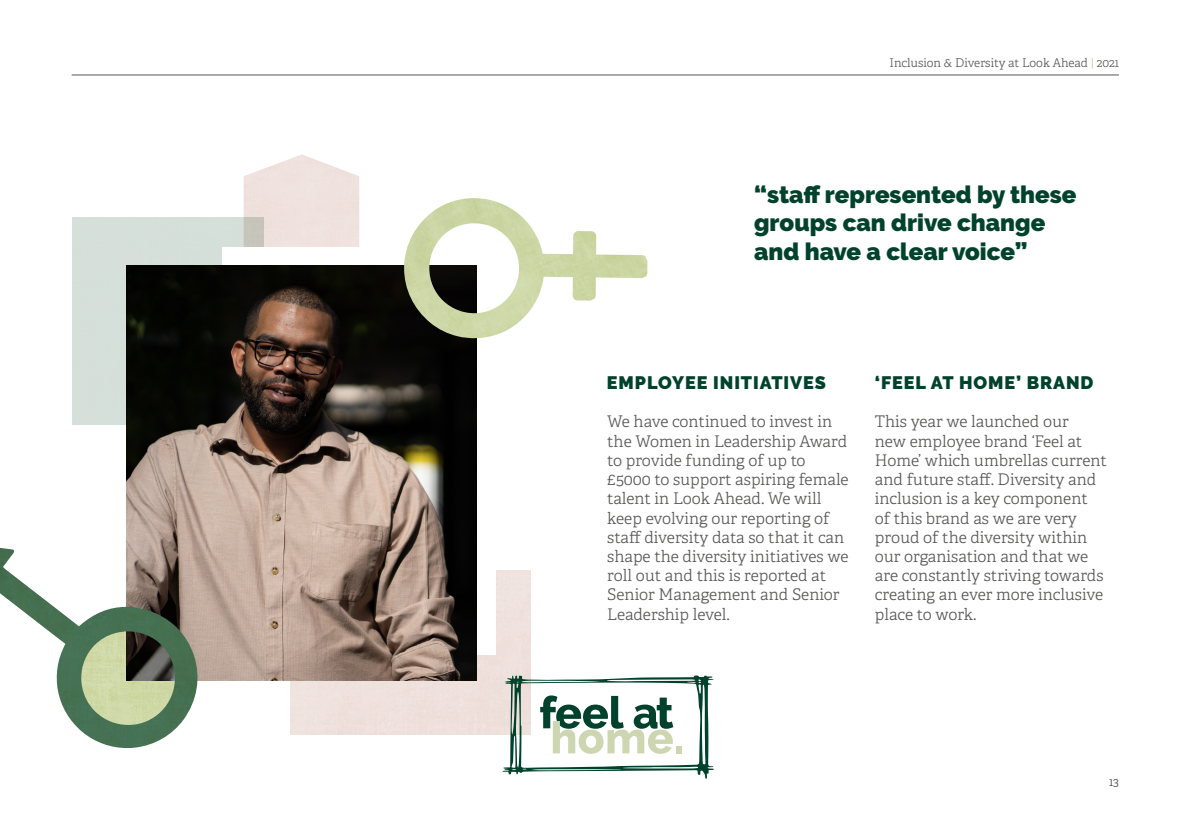
<style>
.page{position:relative;width:1191px;height:840px;background:#fff}
.page>*{position:absolute;margin:0;border:0;box-sizing:border-box;transform-origin:0 0}
.t1{font:900 24px/28.8px "Raleway";color:#00422b}
.t2{font:900 18px "Raleway";letter-spacing:.05em;color:#00422b}
.t3{font:300 16px/19.2px "Adelle";color:#575756}
.t4{font:300 12px "Adelle";color:#575756}
.t5{font:300 12px "Adelle";color:#4a4446}
.s1{color:#d6b6ae}
</style>
<div class="page">
<hr style="left:72px;top:75px;width:1047px;height:1px;background:#575756">
<div style="left:72px;top:217px;width:172px;height:207px;background:#d6e0d9"></div>
<div style="left:290px;top:570px;width:240px;height:163px;background:#efe1dc"></div>
<img style="left:244px;top:154px;width:115px;height:93px">
<div style="left:222px;top:247px;width:273px;height:407px;background:#fff"></div>
<img style="left:127px;top:265px;width:349px;height:415px">
<svg style="left:502px;top:674px;width:212px;height:104px"></svg>
<div style="left:676px;top:745px;width:6px;height:8px;background:#cdd6b0"></div>
<img style="left:0;top:547px;width:201px;height:200px">
<img style="left:404px;top:202px;width:243px;height:137px">
<p class="t4" style="left:889px;top:54px;width:231px">Inclusion &amp; Diversity at Look Ahead <span class="s1">|</span> 2021</p>
<p class="t1" style="left:754px;top:180px;width:324px">“staff represented by these groups can drive change and have a clear voice”</p>
<p class="t2" style="left:607px;top:372px;width:220px">EMPLOYEE INITIATIVES</p>
<p class="t2" style="left:875px;top:372px;width:220px">‘FEEL AT HOME’ BRAND</p>
<p class="t3" style="left:607px;top:411px;width:243px">We have continued to invest in the Women in Leadership Award to provide funding of up to £5000 to support aspiring female talent in Look Ahead. We will keep evolving our reporting of staff diversity data so that it can shape the diversity initiatives we roll out and this is reported at<br>Senior Management and Senior<br>Leadership level.</p>
<p class="t3" style="left:875px;top:411px;width:234px">This year we launched our<br>new employee brand ‘Feel at<br>Home’ which umbrellas current and future staff. Diversity and inclusion is a key component of this brand as we are very proud of the diversity within our organisation and that we are constantly striving towards creating an ever more inclusive place to work.</p>
<p class="t5" style="left:1109px;top:772px;width:11px">13</p>
</div>
